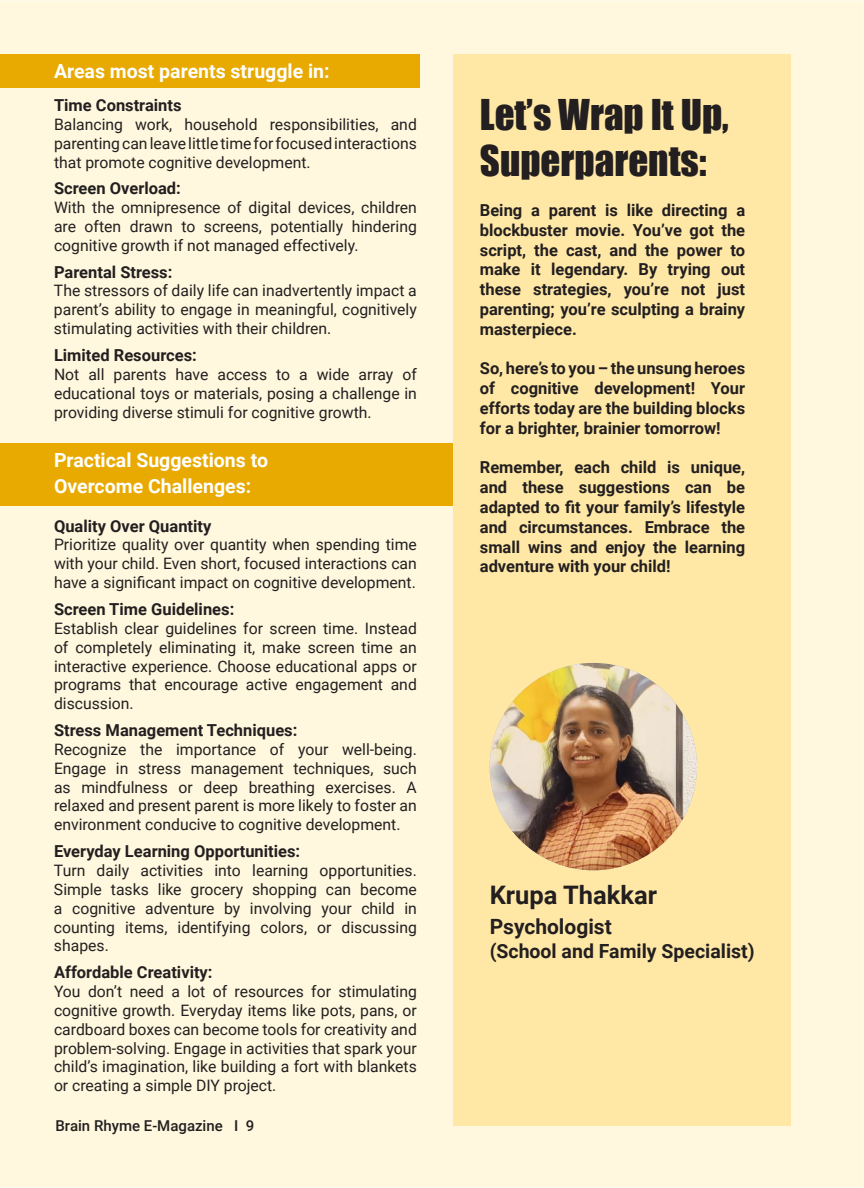
<style>
.page{position:relative;width:864px;height:1188px;background:#fff8de}
.page>*{position:absolute;margin:0;border:0;box-sizing:border-box;transform-origin:0 0}
.t1{font:39px/46.8px "Impact";color:#231f20}
.t2{font:700 25.5px "Roboto";color:#231f20}
.t3{font:700 21px "Roboto";color:#231f20}
.t4{font:700 19.5px/26.2px "Roboto";color:#fff}
.t5{font:700 19.5px "Roboto";color:#231f20}
.t6{font:700 16.5px/19.8px "Roboto";color:#231f20;text-align:justify}
.t7{font:15.75px/18.9px "Roboto";color:#231f20;text-align:justify}
.t8{font:500 15px "Roboto";color:#231f20}
</style>
<div class="page">
<div style="left:0;top:54px;width:420px;height:34px;background:#e8aa00"></div>
<div style="left:0;top:443px;width:454px;height:63px;background:#e8aa00"></div>
<div style="left:454px;top:54px;width:337px;height:1072px;background:#ffe8a6"></div>
<img style="left:490px;top:663px;width:207px;height:207px;border-radius:104px">
<p class="t4" style="left:54px;top:57px;width:277px">Areas most parents struggle in:</p>
<p class="t6" style="left:54px;top:95px;width:129px">Time Constraints</p>
<p class="t7" style="left:54px;top:114px;width:364px">Balancing work, household responsibilities, and parenting can leave little time for focused interactions that promote cognitive development.</p>
<p class="t6" style="left:54px;top:178px;width:128px">Screen Overload:</p>
<p class="t7" style="left:54px;top:198px;width:364px">With the omnipresence of digital devices, children are often drawn to screens, potentially hindering cognitive growth if not managed effectively.</p>
<p class="t6" style="left:54px;top:261px;width:120px">Parental Stress:</p>
<p class="t7" style="left:54px;top:281px;width:364px">The stressors of daily life can inadvertently impact a parent’s ability to engage in meaningful, cognitively stimulating activities with their children.</p>
<p class="t6" style="left:54px;top:344px;width:144px">Limited Resources:</p>
<p class="t7" style="left:54px;top:364px;width:364px">Not all parents have access to a wide array of educational toys or materials, posing a challenge in providing diverse stimuli for cognitive growth.</p>
<p class="t4" style="left:54px;top:446px;width:216px">Practical Suggestions to<br>Overcome Challenges:</p>
<p class="t6" style="left:54px;top:515px;width:159px">Quality Over Quantity</p>
<p class="t7" style="left:54px;top:535px;width:364px">Prioritize quality over quantity when spending time with your child. Even short, focused interactions can have a significant impact on cognitive development.</p>
<p class="t6" style="left:54px;top:598px;width:182px">Screen Time Guidelines:</p>
<p class="t7" style="left:54px;top:618px;width:364px">Establish clear guidelines for screen time. Instead of completely eliminating it, make screen time an interactive experience. Choose educational apps or programs that encourage active engagement and discussion.</p>
<p class="t6" style="left:54px;top:719px;width:245px">Stress Management Techniques:</p>
<p class="t7" style="left:54px;top:739px;width:364px">Recognize the importance of your well-being.<br>Engage in stress management techniques, such as mindfulness or deep breathing exercises. A relaxed and present parent is more likely to foster an environment conducive to cognitive development.</p>
<p class="t6" style="left:54px;top:841px;width:248px">Everyday Learning Opportunities:</p>
<p class="t7" style="left:54px;top:860px;width:364px">Turn daily activities into learning opportunities.<br>Simple tasks like grocery shopping can become a cognitive adventure by involving your child in counting items, identifying colors, or discussing shapes.</p>
<p class="t6" style="left:54px;top:962px;width:160px">Affordable Creativity:</p>
<p class="t7" style="left:54px;top:981px;width:364px">You don’t need a lot of resources for stimulating cognitive growth. Everyday items like pots, pans, or cardboard boxes can become tools for creativity and problem-solving. Engage in activities that spark your child’s imagination, like building a fort with blankets or creating a simple DIY project.</p>
<p class="t8" style="left:56px;top:1115px;width:200px">Brain Rhyme E-Magazine I 9</p>
<h1 class="t1" style="left:480px;top:90px;width:251px">Let’s Wrap It Up,<br>Superparents:</h1>
<p class="t6" style="left:480px;top:200px;width:267px">Being a parent is like directing a blockbuster movie. You’ve got the script, the cast, and the power to make it legendary. By trying out these strategies, you’re not just parenting; you’re sculpting a brainy masterpiece.</p>
<p class="t6" style="left:480px;top:358px;width:267px">So, here’s to you – the unsung heroes of cognitive development! Your efforts today are the building blocks for a brighter, brainier tomorrow!</p>
<p class="t6" style="left:480px;top:457px;width:267px">Remember, each child is unique, and these suggestions can be adapted to fit your family’s lifestyle and circumstances. Embrace the small wins and enjoy the learning adventure with your child!</p>
<h2 class="t2" style="left:490px;top:877px;width:169px">Krupa Thakkar</h2>
<h3 class="t3" style="left:490px;top:912px;width:124px">Psychologist</h3>
<p class="t5" style="left:490px;top:937px;width:267px">(School and Family Specialist)</p>
</div>
